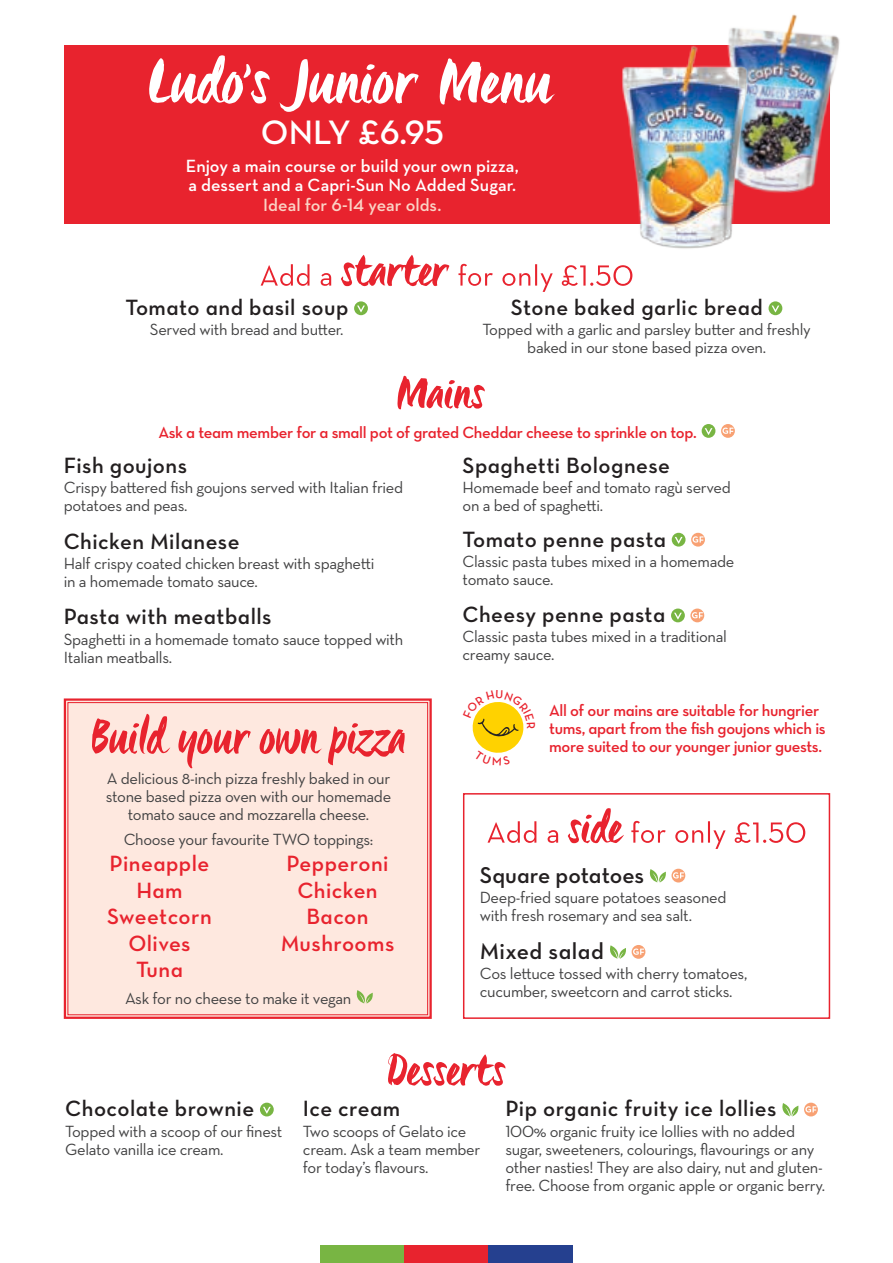
<style>
.page{position:relative;width:893px;height:1263px;background:#fff}
.page>*{position:absolute;margin:0;border:0;box-sizing:border-box;transform-origin:0 0}
.t1{font:600 34.5px "Neutraface Text";letter-spacing:-.005em;color:#fff}
.t2{font:23.25px "Neutraface Text Demi Alt";color:#231f20}
.t3{font:23.25px "Neutraface Text Demi Alt";letter-spacing:.02em;color:#231f20}
.t4{font:22.5px "Neutraface Text Demi Alt";letter-spacing:.02em;color:#231f20}
.t5{font:22.5px/26.5px "Neutraface Text Demi Alt";letter-spacing:.02em;color:#e8232e;text-align:center}
.t6{font:600 18px/19.5px "Neutraface Text";color:#fff}
.t7{font:600 18px "Neutraface Text";color:#fbd3c5}
.t8{font:16.5px/18px "Neutraface Text";letter-spacing:-.02em;color:#414142}
.t9{font:16.5px/18px "Neutraface Text Demi Alt";letter-spacing:-.02em;color:#e8232e}
</style>
<div class="page">
<svg style="left:388px;top:1053px;width:117px;height:33px"></svg>
<div style="left:64px;top:45px;width:766px;height:179px;background:#e8232e"></div>
<div style="left:320px;top:1246px;width:84px;height:17px;background:#78b543"></div>
<div style="left:404px;top:1246px;width:85px;height:17px;background:#e8232e"></div>
<div style="left:489px;top:1246px;width:84px;height:17px;background:#25408f"></div>
<div style="left:354px;top:301px;width:14px;height:14px;background:#78b543;border-radius:50%"></div>
<svg style="left:357px;top:305px;width:8px;height:7px"></svg>
<div style="left:768px;top:301px;width:14px;height:14px;background:#78b543;border-radius:50%"></div>
<svg style="left:772px;top:305px;width:7px;height:7px"></svg>
<div style="left:260px;top:1103px;width:14px;height:13px;background:#78b543;border-radius:50%"></div>
<svg style="left:263px;top:1107px;width:8px;height:6px"></svg>
<svg style="left:782px;top:1103px;width:17px;height:13px"></svg>
<svg style="left:804px;top:1103px;width:14px;height:13px"></svg>
<svg style="left:805px;top:1106px;width:11px;height:6px"></svg>
<svg style="left:149px;top:55px;width:406px;height:57px"></svg>
<svg style="left:631px;top:821px;width:174px;height:28px"></svg>
<svg style="left:568px;top:808px;width:56px;height:35px"></svg>
<svg style="left:488px;top:821px;width:70px;height:22px"></svg>
<svg style="left:458px;top:264px;width:174px;height:28px"></svg>
<svg style="left:341px;top:255px;width:108px;height:31px"></svg>
<svg style="left:261px;top:264px;width:70px;height:22px"></svg>
<img style="left:728px;top:14px;width:112px;height:179px">
<img style="left:622px;top:39px;width:142px;height:210px">
<div style="left:63px;top:698px;width:369px;height:321px;background:#fee8df"></div>
<div style="left:68px;top:702px;width:360px;height:313px;border:1px solid #e8232e"></div>
<svg style="left:92px;top:714px;width:313px;height:54px"></svg>
<div style="left:463px;top:793px;width:367px;height:226px;border:2px solid #e8232e"></div>
<svg style="left:649px;top:869px;width:17px;height:13px"></svg>
<svg style="left:671px;top:869px;width:14px;height:13px"></svg>
<svg style="left:673px;top:872px;width:11px;height:6px"></svg>
<svg style="left:610px;top:945px;width:16px;height:14px"></svg>
<div style="left:632px;top:945px;width:13px;height:14px;background:#f8a173;border-radius:50%"></div>
<svg style="left:633px;top:948px;width:11px;height:7px"></svg>
<svg style="left:356px;top:990px;width:17px;height:13px"></svg>
<div style="left:672px;top:533px;width:13px;height:14px;background:#78b543;border-radius:50%"></div>
<svg style="left:675px;top:537px;width:7px;height:7px"></svg>
<svg style="left:691px;top:533px;width:14px;height:14px"></svg>
<svg style="left:693px;top:536px;width:10px;height:7px"></svg>
<svg style="left:671px;top:608px;width:14px;height:14px"></svg>
<svg style="left:674px;top:613px;width:8px;height:6px"></svg>
<svg style="left:690px;top:608px;width:14px;height:14px"></svg>
<svg style="left:692px;top:612px;width:11px;height:6px"></svg>
<svg style="left:397px;top:376px;width:88px;height:33px"></svg>
<div style="left:702px;top:424px;width:13px;height:14px;background:#78b543;border-radius:50%"></div>
<svg style="left:705px;top:428px;width:7px;height:7px"></svg>
<svg style="left:721px;top:424px;width:14px;height:14px"></svg>
<svg style="left:722px;top:428px;width:11px;height:6px"></svg>
<svg style="left:472px;top:702px;width:52px;height:51px"></svg>
<h1 class="t1" style="left:261px;top:111px;width:184px">ONLY £6.95</h1>
<p class="t6" style="left:186px;top:156px;width:334px">Enjoy a main course or build your own pizza, a dessert and a Capri-Sun No Added Sugar.</p>
<p class="t7" style="left:263px;top:193px;width:180px">Ideal for 6-14 year olds.</p>
<h3 class="t4" style="left:126px;top:293px;width:224px">Tomato and basil soup</h3>
<p class="t8" style="left:150px;top:320px;width:195px">Served with bread and butter.</p>
<h3 class="t4" style="left:511px;top:293px;width:253px">Stone baked garlic bread</h3>
<p class="t8" style="left:482px;top:320px;width:330px;text-align:center">Topped with a garlic and parsley butter and freshly baked in our stone based pizza oven.</p>
<p class="t9" style="left:158px;top:423px;width:540px">Ask a team member for a small pot of grated Cheddar cheese to sprinkle on top.</p>
<h3 class="t4" style="left:64px;top:451px;width:125px">Fish goujons</h3>
<p class="t8" style="left:64px;top:478px;width:341px">Crispy battered fish goujons served with Italian fried potatoes and peas.</p>
<h3 class="t4" style="left:64px;top:527px;width:177px">Chicken Milanese</h3>
<p class="t8" style="left:64px;top:554px;width:312px">Half crispy coated chicken breast with spaghetti in a homemade tomato sauce.</p>
<h3 class="t4" style="left:64px;top:603px;width:209px">Pasta with meatballs</h3>
<p class="t8" style="left:64px;top:630px;width:341px">Spaghetti in a homemade tomato sauce topped with<br>Italian meatballs.</p>
<h3 class="t4" style="left:463px;top:451px;width:209px">Spaghetti Bolognese</h3>
<p class="t8" style="left:463px;top:478px;width:270px">Homemade beef and tomato ragù served on a bed of spaghetti.</p>
<h3 class="t4" style="left:463px;top:525px;width:205px">Tomato penne pasta</h3>
<p class="t8" style="left:463px;top:552px;width:273px">Classic pasta tubes mixed in a homemade tomato sauce.</p>
<h3 class="t4" style="left:463px;top:601px;width:204px">Cheesy penne pasta</h3>
<p class="t8" style="left:463px;top:628px;width:266px">Classic pasta tubes mixed in a traditional creamy sauce.</p>
<p class="t9" style="left:549px;top:701px;width:278px">All of our mains are suitable for hungrier tums, apart from the fish goujons which is more suited to our younger junior guests.</p>
<p class="t8" style="left:106px;top:769px;width:287px;text-align:center">A delicious 8-inch pizza freshly baked in our stone based pizza oven with our homemade tomato sauce and mozzarella cheese.</p>
<p class="t8" style="left:124px;top:830px;width:251px">Choose your favourite TWO toppings:</p>
<h3 class="t5" style="left:107px;top:850px;width:106px">Pineapple<br>Ham<br>Sweetcorn<br>Olives<br>Tuna</h3>
<h3 class="t5" style="left:281px;top:850px;width:115px">Pepperoni<br>Chicken<br>Bacon<br>Mushrooms</h3>
<h2 class="t2" style="left:480px;top:860px;width:166px">Square potatoes</h2>
<p class="t8" style="left:480px;top:888px;width:248px">Deep-fried square potatoes seasoned with fresh rosemary and sea salt.</p>
<h2 class="t3" style="left:480px;top:936px;width:125px">Mixed salad</h2>
<p class="t8" style="left:480px;top:964px;width:269px">Cos lettuce tossed with cherry tomatoes, cucumber, sweetcorn and carrot sticks.</p>
<p class="t8" style="left:125px;top:989px;width:228px">Ask for no cheese to make it vegan</p>
<h3 class="t4" style="left:65px;top:1095px;width:190px">Chocolate brownie</h3>
<p class="t8" style="left:65px;top:1122px;width:219px">Topped with a scoop of our finest<br>Gelato vanilla ice cream.</p>
<h3 class="t4" style="left:303px;top:1095px;width:99px">Ice cream</h3>
<p class="t8" style="left:303px;top:1122px;width:179px">Two scoops of Gelato ice cream. Ask a team member for today’s flavours.</p>
<h3 class="t4" style="left:505px;top:1095px;width:272px">Pip organic fruity ice lollies</h3>
<p class="t8" style="left:505px;top:1122px;width:321px">100% organic fruity ice lollies with no added sugar, sweeteners, colourings, flavourings or any other nasties! They are also dairy, nut and gluten&shy;free. Choose from organic apple or organic berry.</p>
</div>
